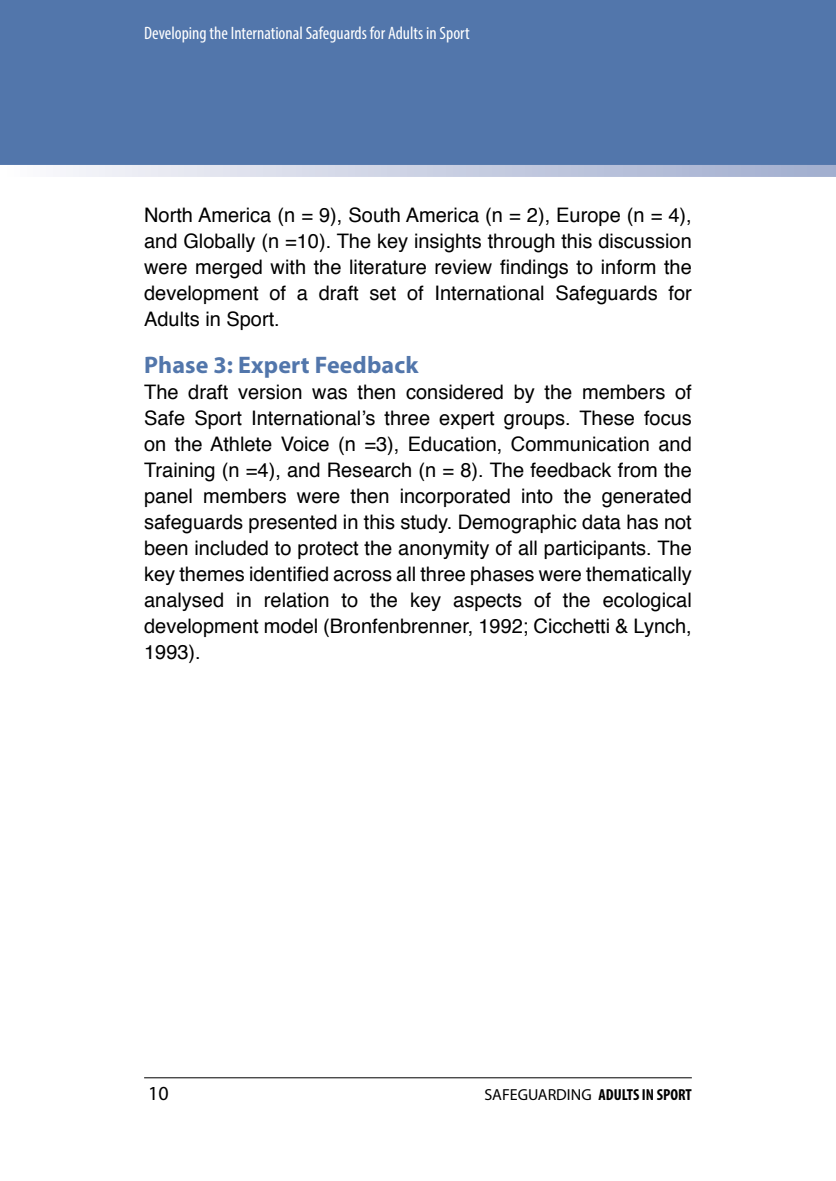
<style>
.page{position:relative;width:836px;height:1181px;background:#fff}
.page>*{position:absolute;margin:0;border:0;box-sizing:border-box;transform-origin:0 0}
.t1{font:700 24px "Myriad Pro";letter-spacing:.005em;color:#5276ab}
.t2{font:20px/26px "Helvetica";color:#000;text-align:justify}
.t3{font:20px "Myriad Pro";color:#000}
.t4{font:condensed 18px "Myriad Pro";color:#fff}
.t5{font:700 condensed 16px "Myriad Pro";color:#000}
.s1{font-weight:400;font-stretch:normal}
</style>
<div class="page">
<div style="left:1px;top:0;width:834px;height:170px;background:#5276ab"></div>
<svg style="left:1px;top:165px;width:834px;height:12px;background:#cdd3e4"></svg>
<hr style="left:144px;top:1077px;width:547px;height:1px;background:#000">
<p class="t4" style="left:144px;top:23px;width:327px">Developing the International Safeguards for Adults in Sport</p>
<p class="t2" style="left:144px;top:203px;width:549px">North America (n = 9), South America (n = 2), Europe (n = 4), and Globally (n =10). The key insights through this discussion were merged with the literature review findings to inform the development of a draft set of International Safeguards for Adults in Sport.</p>
<p class="t1" style="left:144px;top:349px;width:275px">Phase 3: Expert Feedback</p>
<p class="t2" style="left:144px;top:380px;width:549px">The draft version was then considered by the members of Safe Sport International’s three expert groups. These focus on the Athlete Voice (n =3), Education, Communication and Training (n =4), and Research (n = 8). The feedback from the panel members were then incorporated into the generated safeguards presented in this study. Demographic data has not been included to protect the anonymity of all participants. The key themes identified across all three phases were thematically analysed in relation to the key aspects of the ecological development model (Bronfenbrenner, 1992; Cicchetti &amp; Lynch, 1993).</p>
<p class="t3" style="left:148px;top:1081px;width:22px">10</p>
<p class="t5" style="left:484px;top:1085px;width:209px"><span class="s1">SAFEGUARDING</span> ADULTS IN SPORT</p>
</div>
